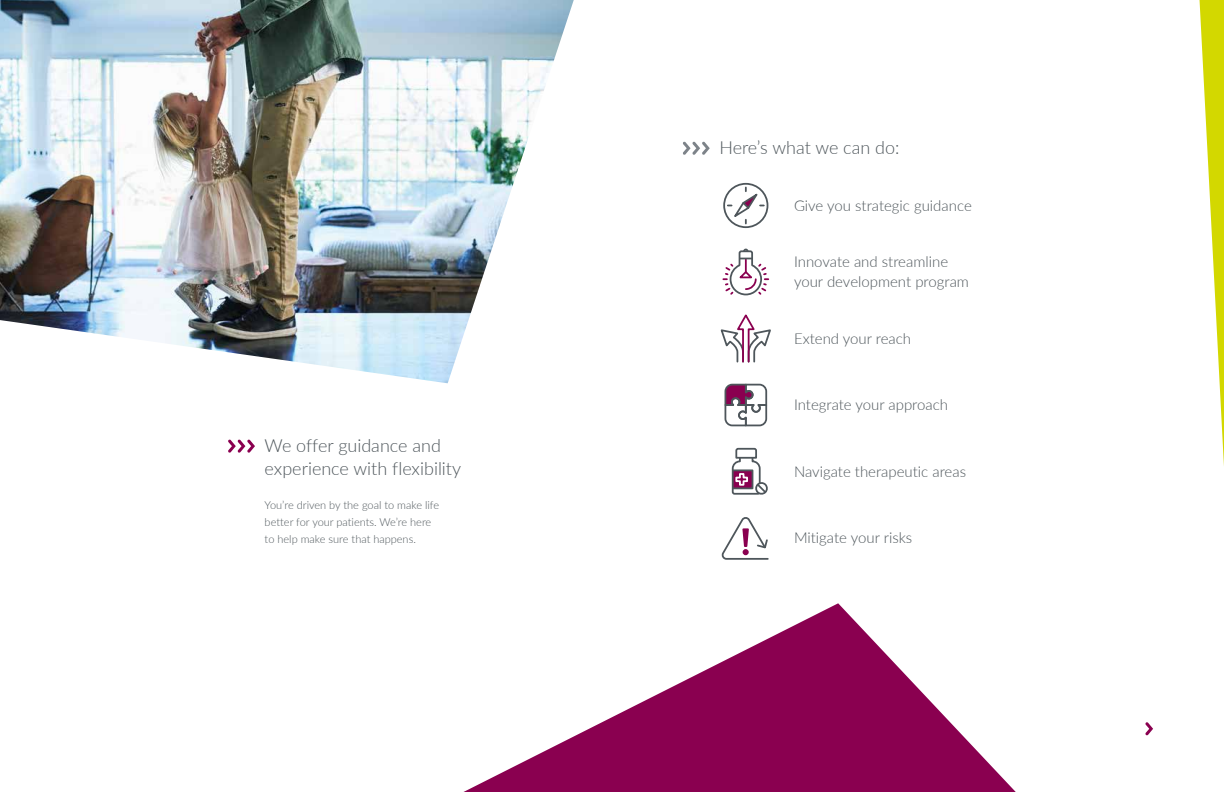
<style>
.page{position:relative;width:1224px;height:792px;background:#fff}
.page>*{position:absolute;margin:0;border:0;box-sizing:border-box;transform-origin:0 0}
.Main_Heading{font:300 18px/23px "Lato";color:#4e565b}
.Stats_Large_Copy{font:300 15px/20px "Lato";color:#4e565b}
.Body_copy{font:300 11px/17px "Lato";color:#4e565b}
</style>
<div class="page">
<svg style="left:1145px;top:722px;width:8px;height:13px"></svg>
<svg style="left:1200px;top:0;width:24px;height:466px"></svg>
<svg style="left:463px;top:603px;width:553px;height:189px"></svg>
<img style="left:0;top:0;width:574px;height:383px">
<svg style="left:228px;top:439px;width:27px;height:14px"></svg>
<svg style="left:683px;top:142px;width:27px;height:13px"></svg>
<svg style="left:723px;top:248px;width:45px;height:48px"></svg>
<svg style="left:731px;top:447px;width:37px;height:48px"></svg>
<svg style="left:728px;top:187px;width:36px;height:37px"></svg>
<div style="left:723px;top:183px;width:45px;height:45px;border:2px solid #4e565b;border-radius:50%"></div>
<svg style="left:720px;top:314px;width:51px;height:49px"></svg>
<svg style="left:724px;top:383px;width:44px;height:44px"></svg>
<svg style="left:721px;top:517px;width:48px;height:43px"></svg>
<p class="Main_Heading" style="left:265px;top:434px;width:198px">We offer guidance and experience with flexibility</p>
<p class="Body_copy" style="left:265px;top:497px;width:176px">You’re driven by the goal to make life better for your patients. We’re here to help make sure that happens.</p>
<p class="Main_Heading" style="left:719px;top:136px;width:182px">Here’s what we can do:</p>
<p class="Stats_Large_Copy" style="left:794px;top:195px;width:179px">Give you strategic guidance</p>
<p class="Stats_Large_Copy" style="left:794px;top:251px;width:176px">Innovate and streamline your development program</p>
<p class="Stats_Large_Copy" style="left:794px;top:328px;width:119px">Extend your reach</p>
<p class="Stats_Large_Copy" style="left:794px;top:394px;width:156px">Integrate your approach</p>
<p class="Stats_Large_Copy" style="left:794px;top:461px;width:174px">Navigate therapeutic areas</p>
<p class="Stats_Large_Copy" style="left:794px;top:527px;width:120px">Mitigate your risks</p>
</div>
